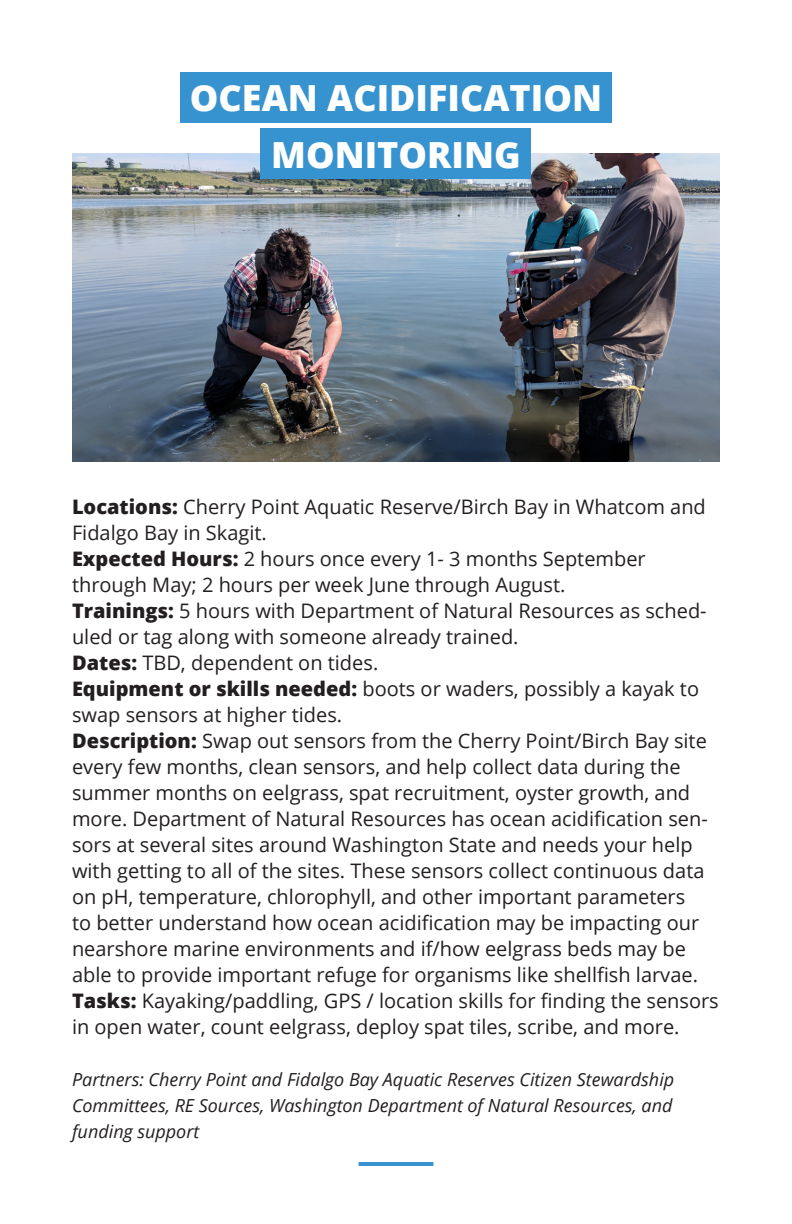
<style>
.page{position:relative;width:792px;height:1224px;background:#fff}
.page>*{position:absolute;margin:0;border:0;box-sizing:border-box;transform-origin:0 0}
.t1{font:800 36px "Open Sans";color:#fff}
.body_-_10pt_Open_san{font:20px/26px "Open Sans";color:#231f20}
._9pt_italic{font:italic 18px/26px "Open Sans";color:#231f20;text-align:justify}
.s1{font-weight:800}
</style>
<div class="page">
<hr style="left:359px;top:1162px;width:74px;height:4px;background:#3793d0">
<img style="left:72px;top:154px;width:648px;height:308px">
<div style="left:180px;top:72px;width:432px;height:51px;background:#3793d0"></div>
<div style="left:261px;top:129px;width:270px;height:50px;background:#3793d0"></div>
<p class="t1" style="left:190px;top:71px;width:414px">OCEAN ACIDIFICATION</p>
<p class="t1" style="left:271px;top:127px;width:251px">MONITORING</p>
<p class="body_-_10pt_Open_san" style="left:72px;top:493px;width:635px"><span class="s1">Locations:</span> Cherry Point Aquatic Reserve/Birch Bay in Whatcom and<br>Fidalgo Bay in Skagit.</p>
<p class="body_-_10pt_Open_san" style="left:72px;top:545px;width:575px"><span class="s1">Expected Hours:</span> 2 hours once every 1- 3 months September through May; 2 hours per week June through August.</p>
<p class="body_-_10pt_Open_san" style="left:72px;top:597px;width:636px"><span class="s1">Trainings:</span> 5 hours with Department of Natural Resources as sched&shy;uled or tag along with someone already trained.</p>
<p class="body_-_10pt_Open_san" style="left:72px;top:649px;width:308px"><span class="s1">Dates:</span> TBD, dependent on tides.</p>
<p class="body_-_10pt_Open_san" style="left:72px;top:675px;width:629px"><span class="s1">Equipment or skills needed:</span> boots or waders, possibly a kayak to swap sensors at higher tides.</p>
<p class="body_-_10pt_Open_san" style="left:72px;top:727px;width:637px"><span class="s1">Description:</span> Swap out sensors from the Cherry Point/Birch Bay site every few months, clean sensors, and help collect data during the summer months on eelgrass, spat recruitment, oyster growth, and more. Department of Natural Resources has ocean acidification sen&shy;sors at several sites around Washington State and needs your help with getting to all of the sites. These sensors collect continuous data on pH, temperature, chlorophyll, and other important parameters to better understand how ocean acidification may be impacting our nearshore marine environments and if/how eelgrass beds may be able to provide important refuge for organisms like shellfish larvae.</p>
<p class="body_-_10pt_Open_san" style="left:72px;top:987px;width:648px"><span class="s1">Tasks:</span> Kayaking/paddling, GPS / location skills for finding the sensors in open water, count eelgrass, deploy spat tiles, scribe, and more.</p>
<p class="_9pt_italic" style="left:72px;top:1066px;width:604px">Partners: Cherry Point and Fidalgo Bay Aquatic Reserves Citizen Stewardship Committees, RE Sources, Washington Department of Natural Resources, and funding support</p>
</div>
